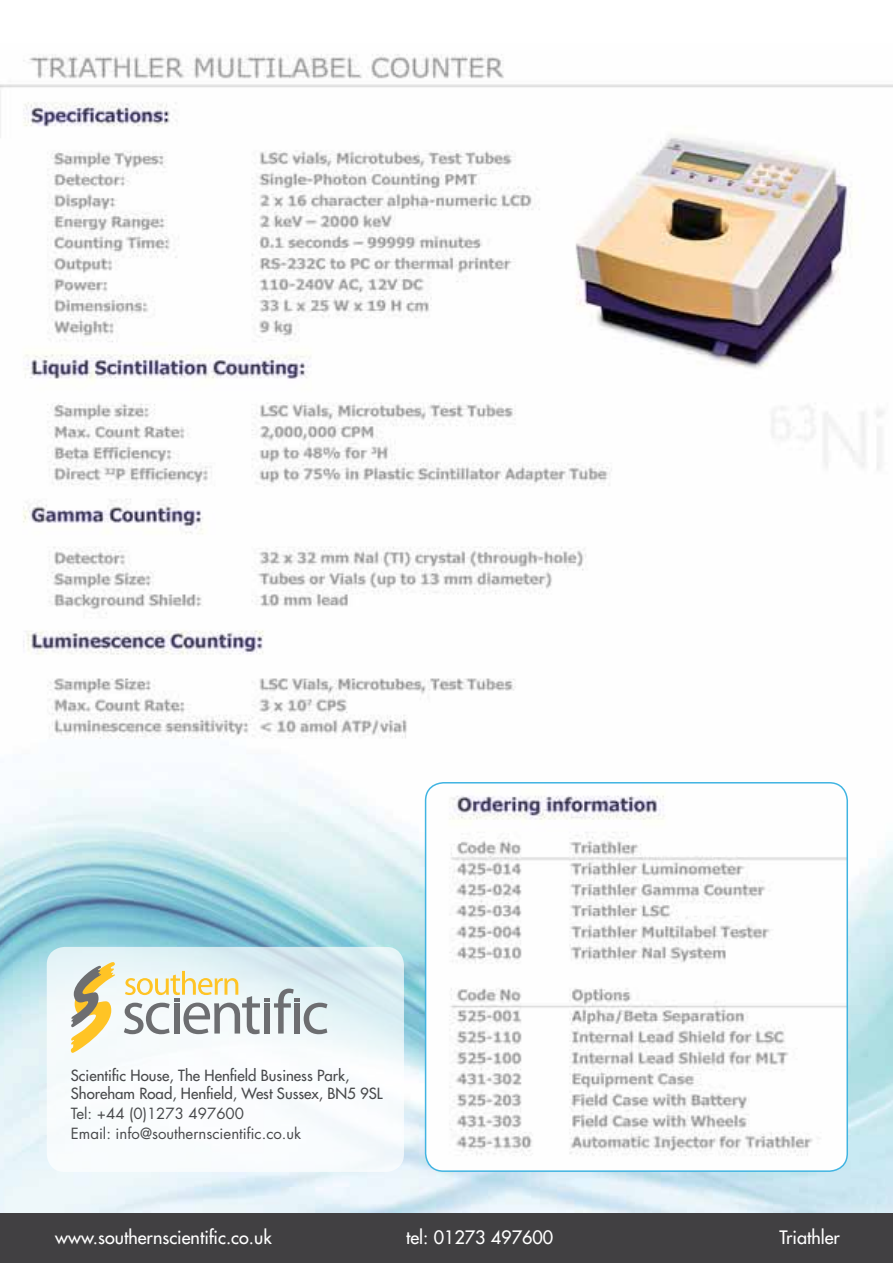
<style>
.page{position:relative;width:893px;height:1263px;background:#fff}
.page>*{position:absolute;margin:0;border:0;box-sizing:border-box;transform-origin:0 0}
.t1{font:500 18px "Futura Std";color:#fff}
.t2{font:500 15px/18px "Futura Std";color:#48494b}
.t3{font:15px/20.1px "Futura Std";color:#48494b}
</style>
<div class="page">
<img style="left:0;top:738px;width:893px;height:475px">
<div style="left:0;top:1213px;width:893px;height:50px;background:#414042"></div>
<img style="left:0;top:54px;width:893px;height:684px">
<svg style="left:47px;top:947px;width:357px;height:225px"></svg>
<svg style="left:71px;top:962px;width:44px;height:91px"></svg>
<svg style="left:124px;top:971px;width:203px;height:63px"></svg>
<img style="left:426px;top:783px;width:421px;height:388px">
<div style="left:425px;top:782px;width:423px;height:390px;border:2px solid #40b4e2;border-radius:18px"></div>
<p class="t2" style="left:71px;top:1067px;width:313px">Scientific House, The Henfield Business Park,<br>Shoreham Road, Henfield, West Sussex, BN5 9SL</p>
<p class="t3" style="left:71px;top:1104px;width:232px">Tel: +44 (0)1273 497600<br>Email: info@southernscientific.co.uk</p>
<p class="t1" style="left:55px;top:1226px;width:218px">www.southernscientific.co.uk</p>
<p class="t1" style="left:406px;top:1226px;width:149px">tel: 01273 497600</p>
<p class="t1" style="left:779px;top:1226px;width:62px">Triathler</p>
</div>
